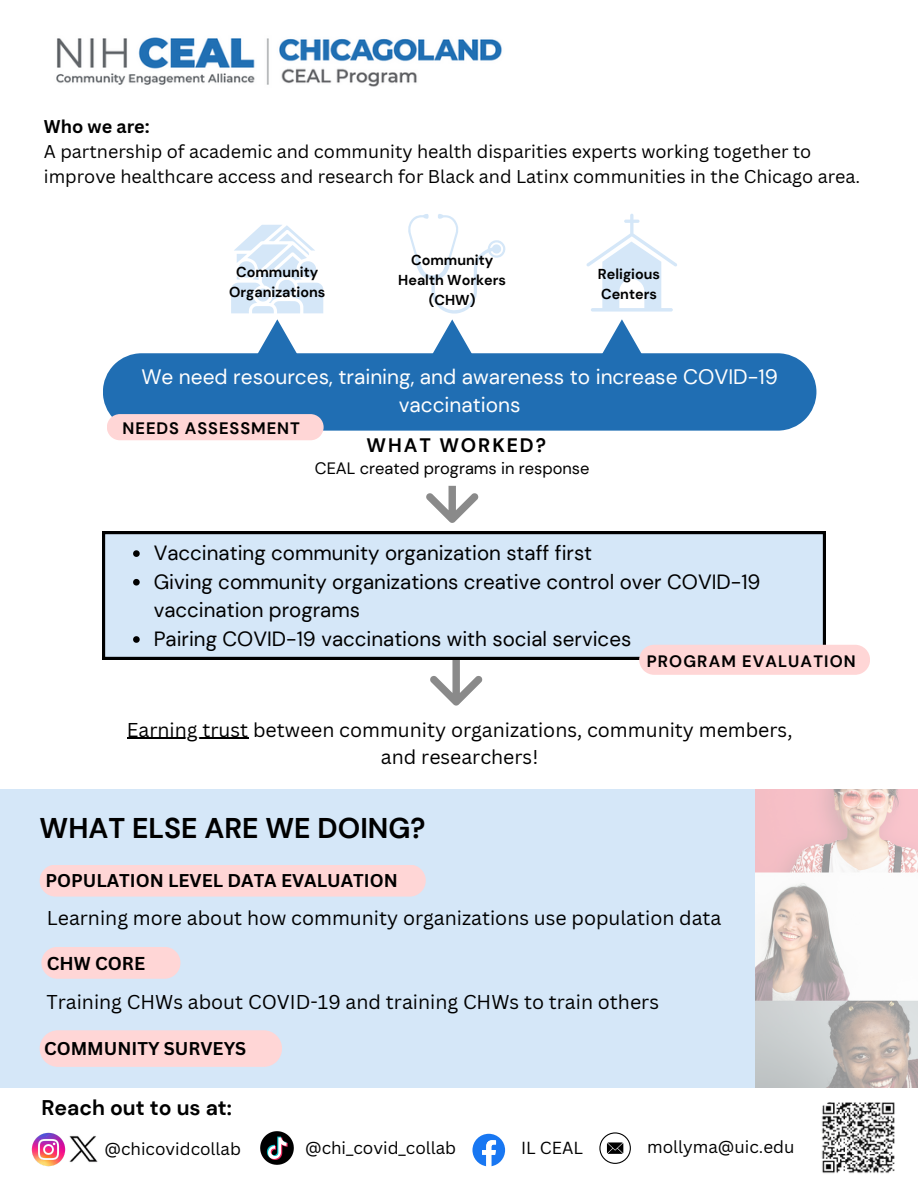
<style>
.page{position:relative;width:918px;height:1188px;background:#fff}
.page>*{position:absolute;margin:0;border:0;box-sizing:border-box;transform-origin:0 0}
.t1{font:700 28.5px "DM Sans";color:#000}
.t2{font:700 21.15px "DM Sans";color:#000}
.t3{font:20.85px/28.2px "DM Sans";color:#fefefe;text-align:center}
.t4{font:20.55px/28.7px "DM Sans";color:#000}
.t5{font:19.5px/27px "Canva Sans";color:#000;text-align:center}
.t6{font:700 19.5px "DM Sans";letter-spacing:.1em;color:#000}
.t7{font:700 18.15px "Canva Sans";color:#000}
.t8{font:18px/24.8px "Canva Sans";color:#000}
.t9{font:700 18px "Canva Sans";color:#000}
.t10{font:16.95px "Canva Sans";color:#000}
.t11{font:700 16.5px "DM Sans";letter-spacing:.07em;color:#000}
.t12{font:16.5px "DM Sans";color:#000}
.t13{font:700 14.4px/19.8px "DM Sans";color:#000;text-align:center}
</style>
<div class="page">
<img style="left:56px;top:37px;width:446px;height:50px">
<svg style="left:586px;top:214px;width:91px;height:98px"></svg>
<svg style="left:231px;top:225px;width:92px;height:88px"></svg>
<svg style="left:258px;top:319px;width:39px;height:34px"></svg>
<svg style="left:408px;top:214px;width:98px;height:139px"></svg>
<svg style="left:602px;top:319px;width:39px;height:34px"></svg>
<svg style="left:426px;top:486px;width:53px;height:37px"></svg>
<div style="left:103px;top:353px;width:713px;height:78px;background:#206eb3"></div>
<div style="left:107px;top:414px;width:217px;height:26px;background:#ffd6d6"></div>
<svg style="left:430px;top:659px;width:53px;height:47px"></svg>
<div style="left:103px;top:532px;width:722px;height:127px;background:#d5e7f8"></div>
<img style="left:755px;top:789px;width:163px;height:298px">
<div style="left:0;top:789px;width:755px;height:298px;background:#d5e7f8"></div>
<div style="left:40px;top:865px;width:386px;height:32px;background:#ffd6d6;border-radius:16px"></div>
<div style="left:40px;top:1030px;width:242px;height:37px;background:#ffd6d6"></div>
<svg style="left:133px;top:550px;width:7px;height:7px"></svg>
<svg style="left:133px;top:579px;width:7px;height:7px"></svg>
<svg style="left:133px;top:636px;width:7px;height:7px"></svg>
<div style="left:639px;top:645px;width:231px;height:30px;background:#ffd6d6"></div>
<div style="left:41px;top:947px;width:140px;height:32px;background:#ffd6d6;border-radius:16px"></div>
<hr style="left:127px;top:738px;width:121px;height:1px;background:#000">
<img style="left:821px;top:1102px;width:74px;height:72px">
<img style="left:72px;top:1135px;width:26px;height:27px">
<img style="left:31px;top:1132px;width:41px;height:35px">
<svg style="left:472px;top:1134px;width:33px;height:32px"></svg>
<svg style="left:599px;top:1132px;width:32px;height:32px"></svg>
<img style="left:261px;top:1132px;width:33px;height:33px">
<p class="t9" style="left:44px;top:114px;width:107px">Who we are:</p>
<p class="t8" style="left:44px;top:139px;width:818px">A partnership of academic and community health disparities experts working together to improve healthcare access and research for Black and Latinx communities in the Chicago area.</p>
<p class="t13" style="left:229px;top:262px;width:98px">Community<br>Organizations</p>
<p class="t13" style="left:398px;top:251px;width:109px">Community<br>Health Workers (CHW)</p>
<p class="t13" style="left:598px;top:264px;width:64px;text-align:left">Religious<br>Centers</p>
<p class="t3" style="left:141px;top:362px;width:638px">We need resources, training, and awareness to increase COVID-19 vaccinations</p>
<p class="t11" style="left:123px;top:417px;width:179px">NEEDS ASSESSMENT</p>
<p class="t6" style="left:367px;top:433px;width:181px">WHAT WORKED?</p>
<p class="t12" style="left:315px;top:457px;width:276px">CEAL created programs in response</p>
<p class="t4" style="left:154px;top:539px;width:440px">Vaccinating community organization staff first</p>
<p class="t4" style="left:154px;top:568px;width:608px">Giving community organizations creative control over COVID-19 vaccination programs</p>
<p class="t4" style="left:154px;top:625px;width:479px">Pairing COVID-19 vaccinations with social services</p>
<p class="t11" style="left:647px;top:651px;width:210px">PROGRAM EVALUATION</p>
<p class="t5" style="left:127px;top:716px;width:667px">Earning trust between community organizations, community members, and researchers!</p>
<p class="t1" style="left:40px;top:810px;width:387px">WHAT ELSE ARE WE DOING?</p>
<p class="t9" style="left:45px;top:868px;width:354px">POPULATION LEVEL DATA EVALUATION</p>
<p class="t5" style="left:47px;top:904px;width:676px">Learning more about how community organizations use population data</p>
<p class="t7" style="left:47px;top:950px;width:100px">CHW CORE</p>
<p class="t5" style="left:46px;top:988px;width:614px">Training CHWs about COVID-19 and training CHWs to train others</p>
<p class="t9" style="left:44px;top:1036px;width:204px">COMMUNITY SURVEYS</p>
<p class="t2" style="left:41px;top:1094px;width:192px">Reach out to us at:</p>
<p class="t10" style="left:105px;top:1137px;width:138px">@chicovidcollab</p>
<p class="t10" style="left:305px;top:1136px;width:153px">@chi_covid_collab</p>
<p class="t10" style="left:521px;top:1136px;width:64px">IL CEAL</p>
<p class="t10" style="left:647px;top:1135px;width:149px">mollyma@uic.edu</p>
</div>
